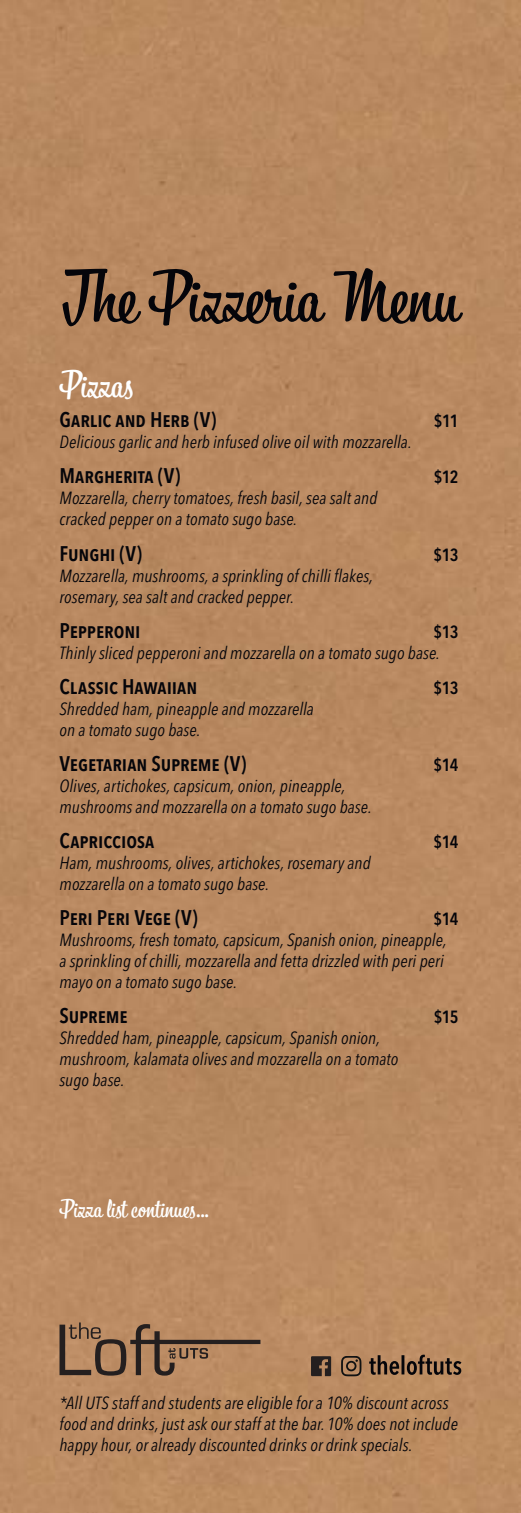
<style>
.page{position:relative;width:521px;height:1513px;background:#b98a61}
.page>*{position:absolute;margin:0;border:0;box-sizing:border-box;transform-origin:0 0}
.t1{font:70px "Bistro Script";letter-spacing:.005em;color:#05050a}
.t2{font:36.75px "Bistro Script";color:#fff}
.t3{font:24.5px "Bistro Script";letter-spacing:.005em;color:#fff}
.t4{font:600 condensed 21px "Avenir Next LT Pro";letter-spacing:-.005em;color:#05050a}
.t5{font:italic condensed 17.5px/21px "Avenir Next LT Pro";color:#05050a}
.t6{font:600 condensed 17.5px "Avenir Next LT Pro";color:#05050a}
</style>
<div class="page">
<svg style="left:60px;top:1322px;width:200px;height:54px;background:#9a7354"></svg>
<svg style="left:311px;top:1356px;width:20px;height:20px"></svg>
<svg style="left:341px;top:1356px;width:20px;height:20px"></svg>
<svg style="left:369px;top:1355px;width:92px;height:20px;background:#765941"></svg>
<h1 class="t1" style="left:62px;top:254px;width:398px">The Pizzeria Menu</h1>
<h2 class="t2" style="left:60px;top:362px;width:75px">Pizzas</h2>
<p class="t4" style="left:60px;top:407px;width:158px">Garlic and Herb (V)</p>
<p class="t6" style="left:434px;top:411px;width:26px">$11</p>
<p class="t5" style="left:60px;top:432px;width:354px">Delicious garlic and herb infused olive oil with mozzarella.</p>
<p class="t4" style="left:60px;top:463px;width:122px">Margherita (V)</p>
<p class="t6" style="left:434px;top:467px;width:26px">$12</p>
<p class="t5" style="left:60px;top:488px;width:319px">Mozzarella, cherry tomatoes, fresh basil, sea salt and cracked pepper on a tomato sugo base.</p>
<p class="t4" style="left:60px;top:540px;width:84px">Funghi (V)</p>
<p class="t6" style="left:434px;top:544px;width:26px">$13</p>
<p class="t5" style="left:60px;top:565px;width:315px">Mozzarella, mushrooms, a sprinkling of chilli flakes, rosemary, sea salt and cracked pepper.</p>
<p class="t4" style="left:60px;top:618px;width:82px">Pepperoni</p>
<p class="t6" style="left:434px;top:621px;width:26px">$13</p>
<p class="t5" style="left:60px;top:642px;width:382px">Thinly sliced pepperoni and mozzarella on a tomato sugo base.</p>
<p class="t4" style="left:60px;top:674px;width:139px">Classic Hawaiian</p>
<p class="t6" style="left:434px;top:677px;width:26px">$13</p>
<p class="t5" style="left:60px;top:698px;width:256px">Shredded ham, pineapple and mozzarella on a tomato sugo base.</p>
<p class="t4" style="left:60px;top:751px;width:189px">Vegetarian Supreme (V)</p>
<p class="t6" style="left:434px;top:754px;width:27px">$14</p>
<p class="t5" style="left:60px;top:775px;width:314px">Olives, artichokes, capsicum, onion, pineapple, mushrooms and mozzarella on a tomato sugo base.</p>
<p class="t4" style="left:60px;top:828px;width:96px">Capricciosa</p>
<p class="t6" style="left:434px;top:831px;width:27px">$14</p>
<p class="t5" style="left:60px;top:852px;width:312px">Ham, mushrooms, olives, artichokes, rosemary and mozzarella on a tomato sugo base.</p>
<p class="t4" style="left:60px;top:905px;width:140px">Peri Peri Vege (V)</p>
<p class="t6" style="left:434px;top:908px;width:27px">$14</p>
<p class="t5" style="left:60px;top:929px;width:389px">Mushrooms, fresh tomato, capsicum, Spanish onion, pineapple, a sprinkling of chilli, mozzarella and fetta drizzled with peri peri mayo on a tomato sugo base.</p>
<p class="t4" style="left:60px;top:1003px;width:70px">Supreme</p>
<p class="t6" style="left:434px;top:1006px;width:26px">$15</p>
<p class="t5" style="left:60px;top:1028px;width:340px">Shredded ham, pineapple, capsicum, Spanish onion, mushroom, kalamata olives and mozzarella on a tomato sugo base.</p>
<h3 class="t3" style="left:60px;top:1193px;width:151px">Pizza list continues...</h3>
<p class="t5" style="left:53px;top:1393px;width:384px">*All UTS staf and students are eligible for a 10% discount acros</p>
<p class="t5" style="left:60px;top:1393px;width:400px">*All UTS staff and students are eligible for a 10% discount across food and drinks, just ask our staff at the bar. 10% does not include happy hour, or already discounted drinks or drink specials.</p>
</div>
